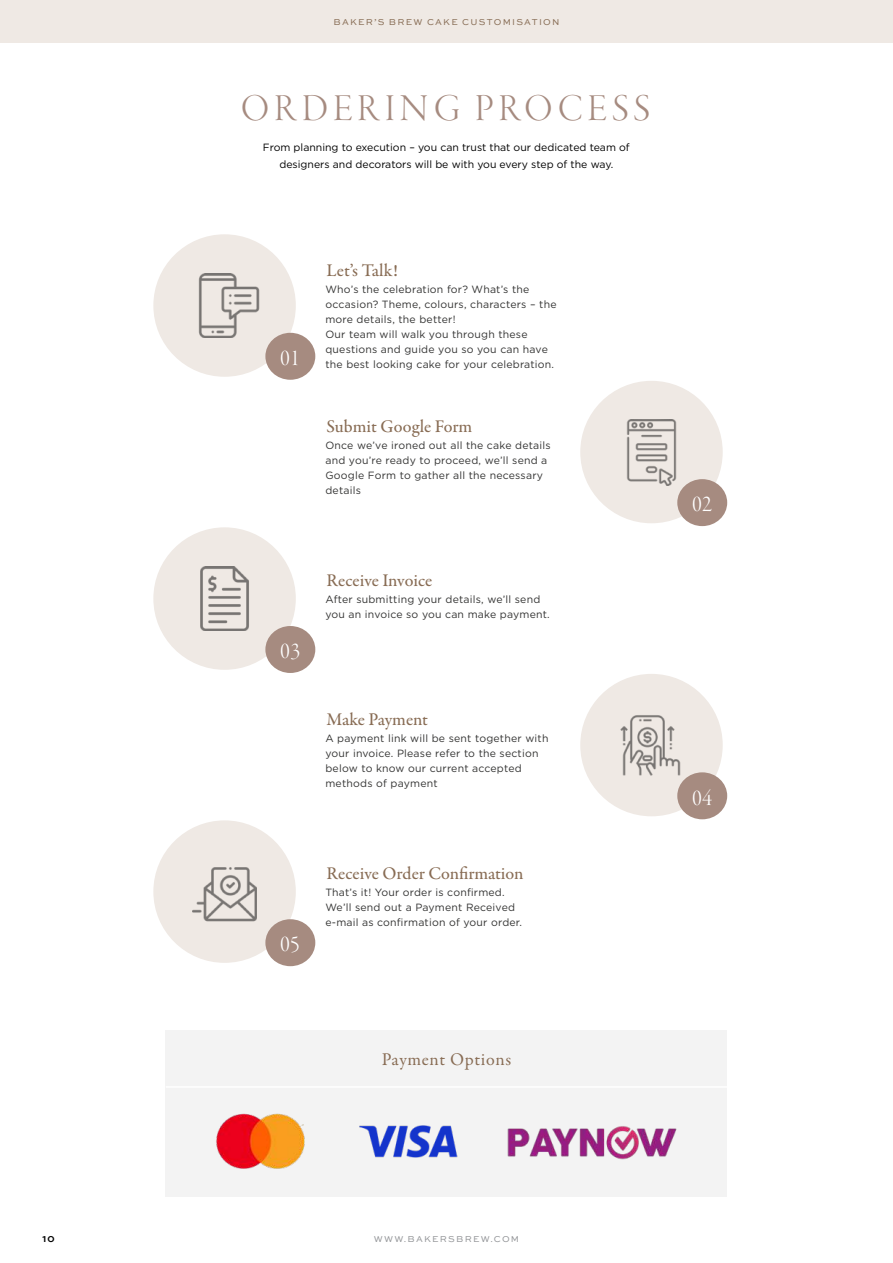
<style>
.page{position:relative;width:893px;height:1263px;background:#fff}
.page>*{position:absolute;margin:0;border:0;box-sizing:border-box;transform-origin:0 0}
.t1{font:39px "Garamond Premr Pro Lt Disp";letter-spacing:.12em;color:#a68b80}
.t2{font:24px "Garamond Premr Pro Lt Disp";color:#fff}
.t3{font:500 18px "Garamond Premr Pro";color:#886c54}
.t4{font:18px "Garamond Premr Pro";letter-spacing:.035em;color:#886c54}
.t5{font:10.5px/15px "Gotham";letter-spacing:.02em;color:#343433}
.t6{font:10.5px/16.5px "Gotham";color:#000;text-align:center}
.t7{font:9px "Sweet Sans Pro";letter-spacing:.14em;color:#876c54}
.t8{font:9px "Sweet Sans Pro";letter-spacing:.14em;color:#939598}
.t9{font:700 9px "Sweet Sans Pro";color:#000}
</style>
<div class="page">
<div style="left:0;top:0;width:893px;height:42px;background:#efe9e4"></div>
<div style="left:166px;top:1030px;width:561px;height:166px;background:#f3f3f3"></div>
<div style="left:153px;top:234px;width:143px;height:143px;background:#efe9e4;border-radius:50%"></div>
<div style="left:265px;top:333px;width:50px;height:47px;background:#a68b80;border-radius:50%"></div>
<div style="left:153px;top:527px;width:143px;height:143px;background:#efe9e4;border-radius:50%"></div>
<div style="left:153px;top:820px;width:143px;height:143px;background:#efe9e4;border-radius:50%"></div>
<div style="left:580px;top:381px;width:143px;height:142px;background:#efe9e4;border-radius:50%"></div>
<div style="left:580px;top:674px;width:143px;height:142px;background:#efe9e4;border-radius:50%"></div>
<div style="left:265px;top:626px;width:50px;height:47px;background:#a68b80;border-radius:50%"></div>
<div style="left:677px;top:479px;width:50px;height:47px;background:#a68b80;border-radius:50%"></div>
<div style="left:265px;top:919px;width:50px;height:47px;background:#a68b80;border-radius:50%"></div>
<div style="left:677px;top:772px;width:50px;height:47px;background:#a68b80;border-radius:50%"></div>
<img style="left:198px;top:274px;width:62px;height:63px">
<img style="left:626px;top:419px;width:51px;height:66px">
<img style="left:200px;top:567px;width:49px;height:63px">
<img style="left:620px;top:715px;width:61px;height:61px">
<img style="left:193px;top:867px;width:63px;height:55px">
<img style="left:507px;top:1126px;width:170px;height:34px">
<img style="left:359px;top:1125px;width:99px;height:33px">
<img style="left:216px;top:1113px;width:89px;height:56px">
<hr style="left:166px;top:1086px;width:561px;height:2px;background:#fff">
<p class="t7" style="left:333px;top:16px;width:228px">BAKER’S BREW CAKE CUSTOMISATION</p>
<h1 class="t1" style="left:241px;top:87px;width:411px">ORDERING PROCESS</h1>
<p class="t6" style="left:263px;top:139px;width:368px">From planning to execution – you can trust that our dedicated team of designers and decorators will be with you every step of the way.</p>
<h2 class="t2" style="left:280px;top:345px;width:21px">01</h2>
<h3 class="t3" style="left:327px;top:260px;width:73px">Let’s Talk!</h3>
<p class="t5" style="left:325px;top:282px;width:233px">Who’s the celebration for? What’s the occasion? Theme, colours, characters – the more details, the better!<br>Our team will walk you through these questions and guide you so you can have the best looking cake for your celebration.</p>
<h3 class="t3" style="left:327px;top:415px;width:147px">Submit Google Form</h3>
<p class="t5" style="left:325px;top:437px;width:227px">Once we’ve ironed out all the cake details and you’re ready to proceed, we’ll send a<br>Google Form to gather all the necessary details</p>
<h2 class="t2" style="left:280px;top:638px;width:21px">03</h2>
<h3 class="t3" style="left:327px;top:569px;width:107px">Receive Invoice</h3>
<p class="t5" style="left:325px;top:591px;width:226px">After submitting your details, we’ll send you an invoice so you can make payment.</p>
<h3 class="t3" style="left:327px;top:708px;width:103px">Make Payment</h3>
<p class="t5" style="left:325px;top:730px;width:225px">A payment link will be sent together with your invoice. Please refer to the section below to know our current accepted methods of payment</p>
<h2 class="t2" style="left:280px;top:931px;width:21px">05</h2>
<h3 class="t3" style="left:327px;top:862px;width:198px">Receive Order Confirmation</h3>
<p class="t5" style="left:325px;top:884px;width:198px">That’s it! Your order is confirmed.<br>We’ll send out a Payment Received e-mail as confirmation of your order.</p>
<h3 class="t4" style="left:382px;top:1048px;width:131px">Payment Options</h3>
<h2 class="t2" style="left:692px;top:491px;width:21px">02</h2>
<h2 class="t2" style="left:692px;top:784px;width:21px">04</h2>
<p class="t9" style="left:43px;top:1232px;width:14px">10</p>
<p class="t8" style="left:374px;top:1233px;width:147px">WWW.BAKERSBREW.COM</p>
</div>
